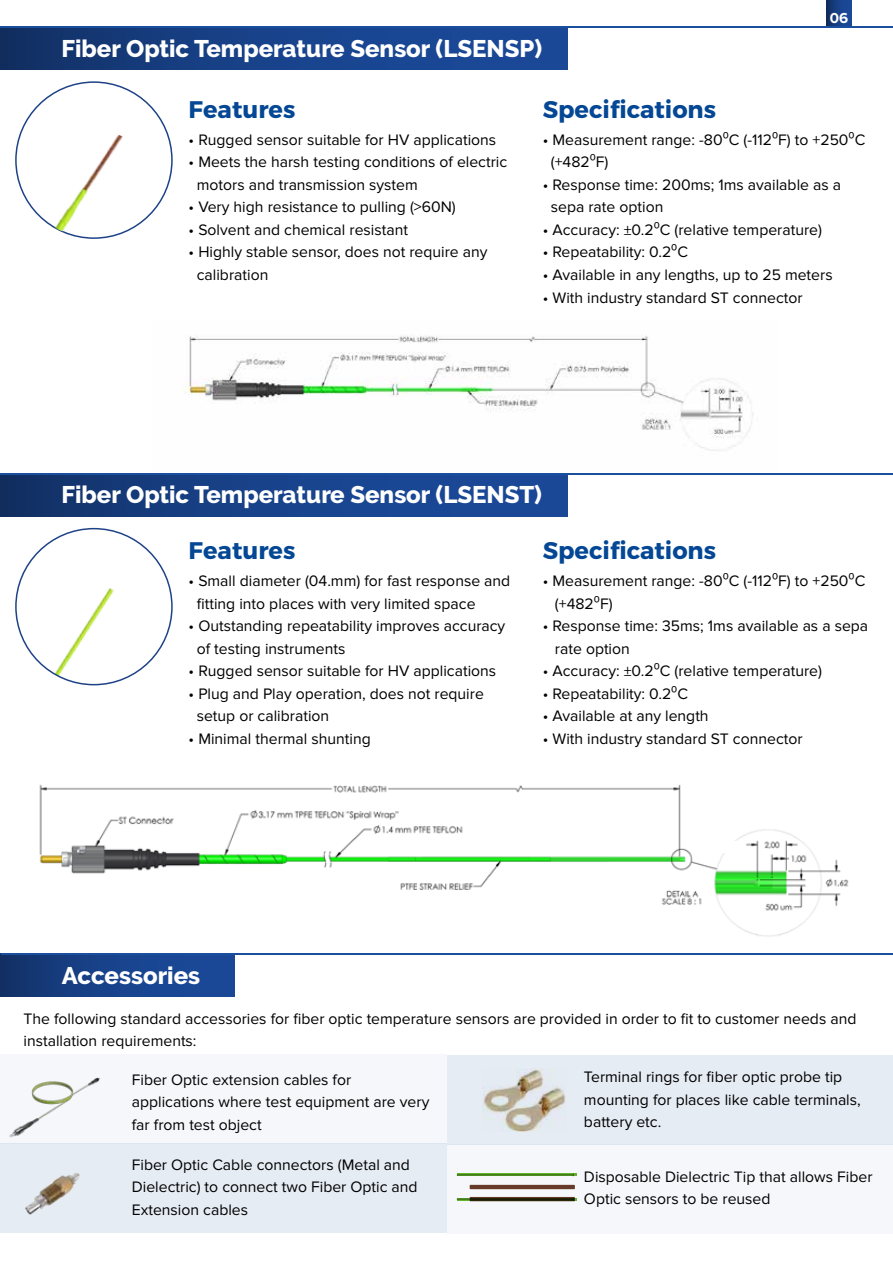
<style>
.page{position:relative;width:893px;height:1263px;background:#fff}
.page>*{position:absolute;margin:0;border:0;box-sizing:border-box;transform-origin:0 0}
.t1{font:800 24px "Raleway";color:#fff}
.t2{font:700 24px "Montserrat";color:#034795}
.t3{font:15.75px/22.5px "Proxima Nova";color:#000}
.t4{font:700 15px "Proxima Nova";color:#fffdfd}
</style>
<div class="page">
<img style="left:183px;top:335px;width:571px;height:116px">
<img style="left:39px;top:784px;width:810px;height:153px">
<div style="left:827px;top:0;width:24px;height:27px;background:linear-gradient(to right,#13336a,#1b4c9d)"></div>
<div style="left:0;top:473px;width:567px;height:43px;background:linear-gradient(to right,#13336b,#1c4da1)"></div>
<hr style="left:1px;top:473px;width:892px;height:1px;background:#1a4e9e">
<img style="left:16px;top:529px;width:156px;height:156px;border-radius:78px">
<div style="left:0;top:1054px;width:447px;height:90px;background:#f5f7fa"></div>
<div style="left:447px;top:1055px;width:446px;height:90px;background:#e6ecf4"></div>
<div style="left:0;top:954px;width:234px;height:43px;background:linear-gradient(to right,#13356e,#1c4da0)"></div>
<hr style="left:1px;top:954px;width:892px;height:1px;background:#1a4e9e">
<img style="left:9px;top:1077px;width:91px;height:61px">
<img style="left:482px;top:1068px;width:84px;height:64px">
<div style="left:0;top:27px;width:567px;height:43px;background:linear-gradient(to right,#13336b,#1c4da1)"></div>
<hr style="left:1px;top:27px;width:892px;height:1px;background:#1a4e9e">
<div style="left:447px;top:1145px;width:446px;height:89px;background:#f5f7fa"></div>
<div style="left:0;top:1143px;width:447px;height:89px;background:#e6ecf4"></div>
<img style="left:25px;top:1172px;width:55px;height:43px">
<img style="left:25px;top:110px;width:147px;height:128px">
<div style="left:716px;top:841px;width:26px;height:12px;background:#fff"></div>
<hr style="left:457px;top:1198px;width:120px;height:2px;background:#62b42b">
<hr style="left:457px;top:1199px;width:116px;height:1px;background:#000">
<svg style="left:470px;top:1197px;width:105px;height:4px"></svg>
<hr style="left:457px;top:1173px;width:120px;height:3px;background:#62b42b">
<hr style="left:457px;top:1175px;width:116px;height:1px;background:#000">
<hr style="left:470px;top:1185px;width:105px;height:4px;background:#6d3c2a">
<h1 class="t1" style="left:61px;top:35px;width:482px">Fiber Optic Temperature Sensor (LSENSP)</h1>
<p class="t4" style="left:830px;top:9px;width:20px">06</p>
<h1 class="t2" style="left:189px;top:94px;width:108px">Features</h1>
<p class="t3" style="left:189px;top:129px;width:309px">• Rugged sensor suitable for HV applications</p>
<p class="t3" style="left:197px;top:151px;width:312px;text-indent:-8px">• Meets the harsh testing conditions of electric motors and transmission system</p>
<p class="t3" style="left:189px;top:196px;width:269px">• Very high resistance to pulling (&gt;60N)</p>
<p class="t3" style="left:189px;top:219px;width:221px">• Solvent and chemical resistant</p>
<p class="t3" style="left:197px;top:241px;width:292px;text-indent:-8px">• Highly stable sensor, does not require any calibration</p>
<h1 class="t2" style="left:543px;top:94px;width:175px">Specifications</h1>
<p class="t3" style="left:551px;top:129px;width:316px;text-indent:-8px">• Measurement range: -80⁰C (-112⁰F) to +250⁰C (+482⁰F)</p>
<p class="t3" style="left:551px;top:174px;width:292px;text-indent:-8px">• Response time: 200ms; 1ms available as a sepa rate option</p>
<p class="t3" style="left:543px;top:219px;width:281px">• Accuracy: ±0.2⁰C (relative temperature)</p>
<p class="t3" style="left:543px;top:241px;width:147px">• Repeatability: 0.2⁰C</p>
<p class="t3" style="left:543px;top:264px;width:291px">• Available in any lengths, up to 25 meters</p>
<p class="t3" style="left:543px;top:286px;width:261px">• With industry standard ST connector</p>
<h1 class="t1" style="left:61px;top:481px;width:482px">Fiber Optic Temperature Sensor (LSENST)</h1>
<h1 class="t2" style="left:189px;top:536px;width:108px">Features</h1>
<p class="t3" style="left:197px;top:570px;width:315px;text-indent:-8px">• Small diameter (04.mm) for fast response and fitting into places with very limited space</p>
<p class="t3" style="left:197px;top:615px;width:310px;text-indent:-8px">• Outstanding repeatability improves accuracy of testing instruments</p>
<p class="t3" style="left:189px;top:660px;width:309px">• Rugged sensor suitable for HV applications</p>
<p class="t3" style="left:197px;top:683px;width:289px;text-indent:-8px">• Plug and Play operation, does not require setup or calibration</p>
<p class="t3" style="left:189px;top:728px;width:184px">• Minimal thermal shunting</p>
<h1 class="t2" style="left:543px;top:536px;width:175px">Specifications</h1>
<p class="t3" style="left:555px;top:570px;width:312px;text-indent:-12px">• Measurement range: -80⁰C (-112⁰F) to +250⁰C (+482⁰F)</p>
<p class="t3" style="left:555px;top:615px;width:315px;text-indent:-12px">• Response time: 35ms; 1ms available as a sepa rate option</p>
<p class="t3" style="left:543px;top:660px;width:281px">• Accuracy: ±0.2⁰C (relative temperature)</p>
<p class="t3" style="left:543px;top:683px;width:147px">• Repeatability: 0.2⁰C</p>
<p class="t3" style="left:543px;top:705px;width:167px">• Available at any length</p>
<p class="t3" style="left:543px;top:728px;width:261px">• With industry standard ST connector</p>
<h1 class="t1" style="left:62px;top:962px;width:140px">Accessories</h1>
<p class="t3" style="left:24px;top:1007px;width:834px">The following standard accessories for fiber optic temperature sensors are provided in order to fit to customer needs and installation requirements:</p>
<p class="t3" style="left:132px;top:1068px;width:299px">Fiber Optic extension cables for applications where test equipment are very far from test object</p>
<p class="t3" style="left:584px;top:1066px;width:278px">Terminal rings for fiber optic probe tip mounting for places like cable terminals, battery etc.</p>
<p class="t3" style="left:132px;top:1153px;width:287px">Fiber Optic Cable connectors (Metal and<br>Dielectric) to connect two Fiber Optic and<br>Extension cables</p>
<p class="t3" style="left:584px;top:1165px;width:290px">Disposable Dielectric Tip that allows Fiber<br>Optic sensors to be reused</p>
</div>
